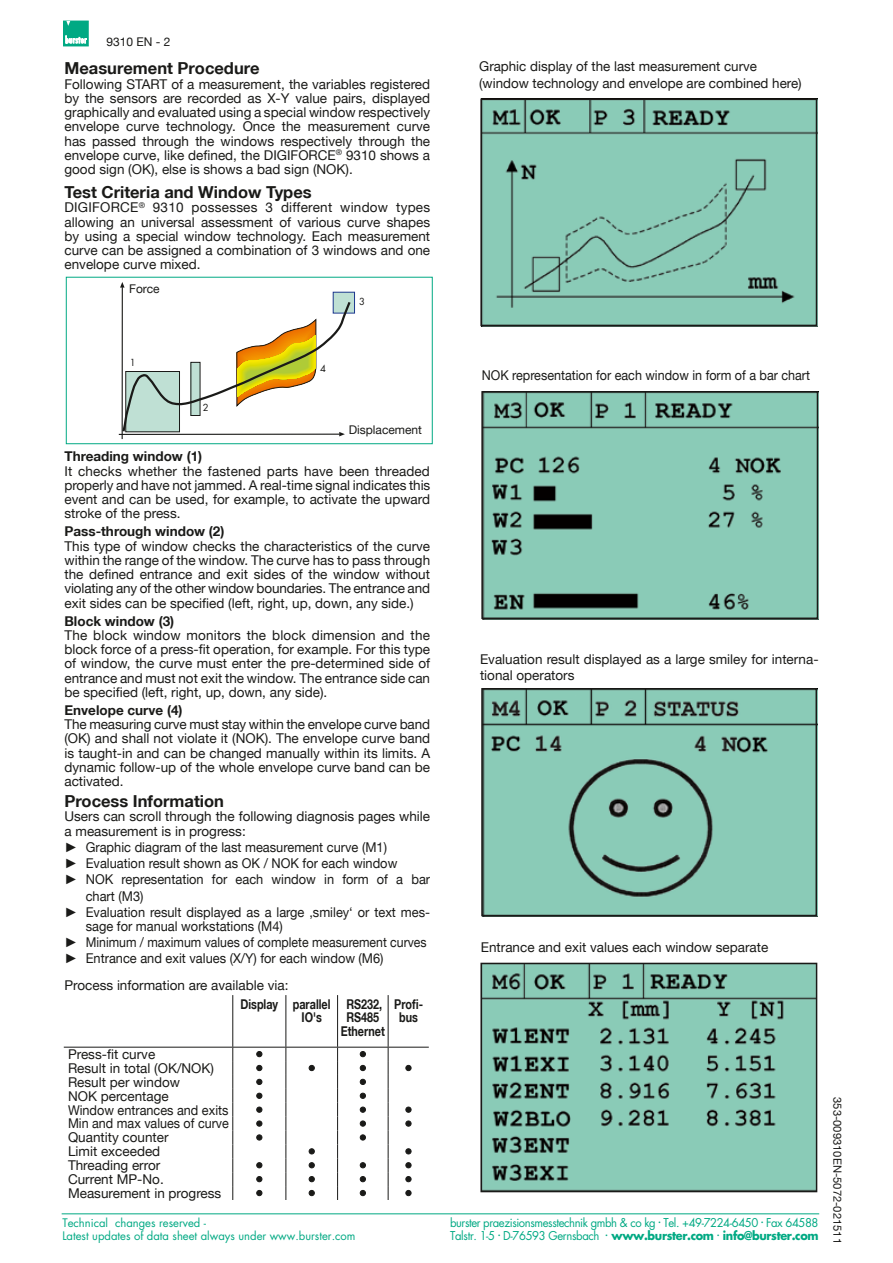
<style>
.page{position:relative;width:893px;height:1263px;background:#fff}
.page>*{position:absolute;margin:0;border:0;box-sizing:border-box;transform-origin:0 0}
.t1{font:700 16.5px "Helvetica Neue LT";color:#1a1a18}
.t2{font:13.5px/14.2px "Helvetica Neue LT";color:#1a1a18;text-align:justify}
.t3{font:13.5px/16.2px "Helvetica Neue LT";color:#1a1a18;scale:.95 1}
.t4{font:700 13.5px "Helvetica Neue LT";color:#1a1a18}
.t5{font:13.5px "Helvetica Neue LT";color:#1a1a18;scale:.93 1}
.t6{font:700 13.5px/13.5px "Helvetica Neue LT";color:#1a1a18;text-align:center;scale:.8 1}
.t7{font:13.5px/16.2px "Arial";color:#1a1a18;text-align:justify}
.t8{font:12px "Helvetica Neue LT";color:#1a1a18}
.t9{font:11.85px/13.5px "Futura LT";letter-spacing:-.035em;color:#00a983;scale:.95 1}
.t10{font:11.55px/13.5px "Futura LT";color:#00a983}
.t11{font:11.25px "Helvetica Neue LT";color:#1a1a18}
.s1{font-weight:700}
</style>
<div class="page">
<div style="left:66px;top:277px;width:367px;height:167px;border:1px solid #00a983"></div>
<div style="left:333px;top:292px;width:21px;height:21px;background:#bfe0d4"></div>
<div style="left:333px;top:292px;width:22px;height:21px;border:1px solid #1e398f"></div>
<hr style="left:122px;top:287px;width:1px;height:152px;background:#1a1a18">
<svg style="left:120px;top:282px;width:5px;height:6px"></svg>
<hr style="left:119px;top:434px;width:221px;height:1px;background:#1a1a18">
<div style="left:64px;top:21px;width:24px;height:25px;background:#00a983"></div>
<div style="left:63px;top:21px;width:25px;height:25px;border:1px solid #00a983"></div>
<svg style="left:66px;top:21px;width:4px;height:5px"></svg>
<svg style="left:65px;top:35px;width:22px;height:9px"></svg>
<hr style="left:62px;top:1213px;width:757px;height:1px;background:#00a983">
<img style="left:484px;top:691px;width:330px;height:222px">
<img style="left:482px;top:394px;width:336px;height:226px">
<img style="left:481px;top:102px;width:336px;height:225px">
<div style="left:480px;top:99px;width:337px;height:227px;border:2px solid #1a1a18"></div>
<div style="left:481px;top:391px;width:337px;height:228px;border:2px solid #1a1a18"></div>
<img style="left:483px;top:966px;width:331px;height:223px">
<div style="left:480px;top:963px;width:337px;height:229px;border:2px solid #1a1a18"></div>
<div style="left:481px;top:688px;width:336px;height:228px;border:2px solid #1a1a18"></div>
<hr style="left:232px;top:995px;width:1px;height:52px;background:#1a1a18">
<hr style="left:285px;top:995px;width:1px;height:52px;background:#1a1a18">
<hr style="left:337px;top:995px;width:1px;height:52px;background:#1a1a18">
<hr style="left:388px;top:995px;width:1px;height:52px;background:#1a1a18">
<hr style="left:64px;top:1047px;width:169px;height:1px;background:#1a1a18">
<hr style="left:233px;top:1047px;width:53px;height:1px;background:#1a1a18">
<hr style="left:286px;top:1047px;width:52px;height:1px;background:#1a1a18">
<hr style="left:338px;top:1047px;width:50px;height:1px;background:#1a1a18">
<hr style="left:388px;top:1047px;width:41px;height:1px;background:#1a1a18">
<svg style="left:232px;top:1047px;width:1px;height:153px"></svg>
<svg style="left:285px;top:1047px;width:1px;height:153px"></svg>
<svg style="left:337px;top:1047px;width:1px;height:153px"></svg>
<svg style="left:388px;top:1047px;width:1px;height:153px"></svg>
<svg style="left:256px;top:1051px;width:6px;height:6px"></svg>
<svg style="left:360px;top:1051px;width:6px;height:6px"></svg>
<svg style="left:256px;top:1065px;width:6px;height:6px"></svg>
<svg style="left:309px;top:1065px;width:6px;height:6px"></svg>
<svg style="left:360px;top:1065px;width:6px;height:6px"></svg>
<svg style="left:405px;top:1065px;width:6px;height:6px"></svg>
<svg style="left:256px;top:1079px;width:6px;height:6px"></svg>
<svg style="left:360px;top:1079px;width:6px;height:6px"></svg>
<svg style="left:256px;top:1093px;width:6px;height:6px"></svg>
<svg style="left:360px;top:1093px;width:6px;height:6px"></svg>
<svg style="left:256px;top:1107px;width:6px;height:6px"></svg>
<svg style="left:360px;top:1107px;width:6px;height:6px"></svg>
<svg style="left:405px;top:1107px;width:6px;height:6px"></svg>
<svg style="left:256px;top:1120px;width:6px;height:6px"></svg>
<svg style="left:360px;top:1120px;width:6px;height:6px"></svg>
<svg style="left:405px;top:1120px;width:6px;height:6px"></svg>
<svg style="left:256px;top:1134px;width:6px;height:6px"></svg>
<svg style="left:360px;top:1134px;width:6px;height:6px"></svg>
<svg style="left:309px;top:1148px;width:6px;height:6px"></svg>
<svg style="left:405px;top:1148px;width:6px;height:6px"></svg>
<svg style="left:256px;top:1162px;width:6px;height:6px"></svg>
<svg style="left:309px;top:1162px;width:6px;height:6px"></svg>
<svg style="left:360px;top:1162px;width:6px;height:6px"></svg>
<svg style="left:405px;top:1162px;width:6px;height:6px"></svg>
<svg style="left:256px;top:1176px;width:6px;height:6px"></svg>
<svg style="left:309px;top:1176px;width:6px;height:6px"></svg>
<svg style="left:360px;top:1176px;width:6px;height:6px"></svg>
<svg style="left:405px;top:1176px;width:6px;height:6px"></svg>
<svg style="left:256px;top:1190px;width:6px;height:6px"></svg>
<svg style="left:309px;top:1190px;width:6px;height:6px"></svg>
<svg style="left:360px;top:1190px;width:6px;height:6px"></svg>
<svg style="left:405px;top:1190px;width:6px;height:6px"></svg>
<svg style="left:121px;top:299px;width:231px;height:137px"></svg>
<p class="t8" style="left:107px;top:34px;width:66px">9310 EN - 2</p>
<p class="t1" style="left:64px;top:58px;width:197px">Measurement Procedure</p>
<p class="t2" style="left:64px;top:77px;width:367px">Following START of a measurement, the variables registered by the sensors are recorded as X-Y value pairs, displayed graphically and evaluated using a special window respectively envelope curve technology. Once the measurement curve has passed through the windows respectively through the envelope curve, like defined, the DIGIFORCE<sup>®</sup> 9310 shows a good sign (OK), else is shows a bad sign (NOK).</p>
<p class="t1" style="left:64px;top:182px;width:249px">Test Criteria and Window Types</p>
<p class="t2" style="left:64px;top:200px;width:367px">DIGIFORCE<sup>®</sup> 9310 possesses 3 different window types allowing an universal assessment of various curve shapes by using a special window technology. Each measurement curve can be assigned a combination of 3 windows and one envelope curve mixed.</p>
<p class="t8" style="left:129px;top:282px;width:32px">Force</p>
<p class="t2" style="left:479px;top:58px;width:324px;line-height:16.2px">Graphic display of the last measurement curve (window technology and envelope are combined here)</p>
<p class="t5" style="left:482px;top:367px;width:355px">NOK representation for each window in form of a bar chart</p>
<p class="t8" style="left:349px;top:422px;width:75px">Displacement</p>
<p class="t4" style="left:64px;top:448px;width:139px">Threading window (1)</p>
<p class="t2" style="left:64px;top:464px;width:367px">It checks whether the fastened parts have been threaded properly and have not jammed. A real-time signal indicates this event and can be used, for example, to activate the upward stroke of the press.</p>
<p class="t4" style="left:64px;top:523px;width:161px">Pass-through window (2)</p>
<p class="t2" style="left:64px;top:539px;width:367px">This type of window checks the characteristics of the curve within the range of the window. The curve has to pass through the defined entrance and exit sides of the window without violating any of the other window boundaries. The entrance and exit sides can be specified (left, right, up, down, any side.)</p>
<p class="t4" style="left:64px;top:612px;width:111px">Block window (3)</p>
<p class="t2" style="left:64px;top:628px;width:367px">The block window monitors the block dimension and the block force of a press-fit operation, for example. For this type of window, the curve must enter the pre-determined side of entrance and must not exit the window. The entrance side can be specified (left, right, up, down, any side).</p>
<p class="t4" style="left:64px;top:702px;width:120px">Envelope curve (4)</p>
<p class="t2" style="left:64px;top:717px;width:367px">The measuring curve must stay within the envelope curve band (OK) and shall not violate it (NOK). The envelope curve band is taught-in and can be changed manually within its limits. A dynamic follow-up of the whole envelope curve band can be activated.</p>
<p class="t1" style="left:64px;top:791px;width:161px">Process Information</p>
<p class="t2" style="left:64px;top:809px;width:367px">Users can scroll through the following diagnosis pages while a measurement is in progress:</p>
<p class="t3" style="left:86px;top:839px;width:364px">Graphic diagram of the last measurement curve (M1)<br>Evaluation result shown as OK / NOK for each window<br>NOK representation for each window in form of a bar chart (M3)<br>Evaluation result displayed as a large ‚smiley‘ or text mes-</p>
<p class="t3" style="left:86px;top:918px;width:360px">sage for manual workstations (M4)<br>Minimum / maximum values of complete measurement curves<br>Entrance and exit values (X/Y) for each window (M6)</p>
<p class="t2" style="left:64px;top:978px;width:226px">Process information are available via:</p>
<p class="t7" style="left:64px;top:839px;width:15px">► ► ►</p>
<p class="t7" style="left:64px;top:904px;width:15px">►</p>
<p class="t7" style="left:64px;top:934px;width:15px">► ►</p>
<p class="t2" style="left:68px;top:1047px;width:162px;text-align:left">Press-fit curve<br>Result in total (OK/NOK)<br>Result per window<br>NOK percentage<br>Window entrances and exits<br>Min and max values of curve<br>Quantity counter<br>Limit exceeded<br>Threading error<br>Current MP-No.<br>Measurement in progress</p>
<p class="t6" style="left:302px;top:997px;width:38px;text-align:left;text-indent:-61px">Display parallel<br>IO's</p>
<p class="t6" style="left:341px;top:997px;width:57px">RS232,<br>RS485<br>Ethernet</p>
<p class="t6" style="left:394px;top:997px;width:36px">Profi&shy;bus</p>
<p class="t2" style="left:480px;top:650px;width:340px;line-height:16.2px">Evaluation result displayed as a large smiley for interna&shy;tional operators</p>
<p class="t2" style="left:481px;top:940px;width:289px">Entrance and exit values each window separate</p>
<p class="t10" style="left:62px;top:1216px;width:295px">Technical changes reserved -<br>Latest updates of data sheet always under www.burster.com</p>
<p class="t9" style="left:450px;top:1216px;width:389px">burster praezisionsmesstechnik gmbh &amp; co kg <sup>.</sup> Tel. +49-7224-6450 <sup>.</sup> Fax 64588<br>Talstr. 1-5 <sup>.</sup> D-76593 Gernsbach <sup>.</sup> <span class="s1">www.burster.com</span> <sup>.</sup> <span class="s1">info@burster.com</span></p>
<p class="t11" style="left:844px;top:1097px;width:148px;rotate:90deg">353-009310EN-5072-021511</p>
</div>
